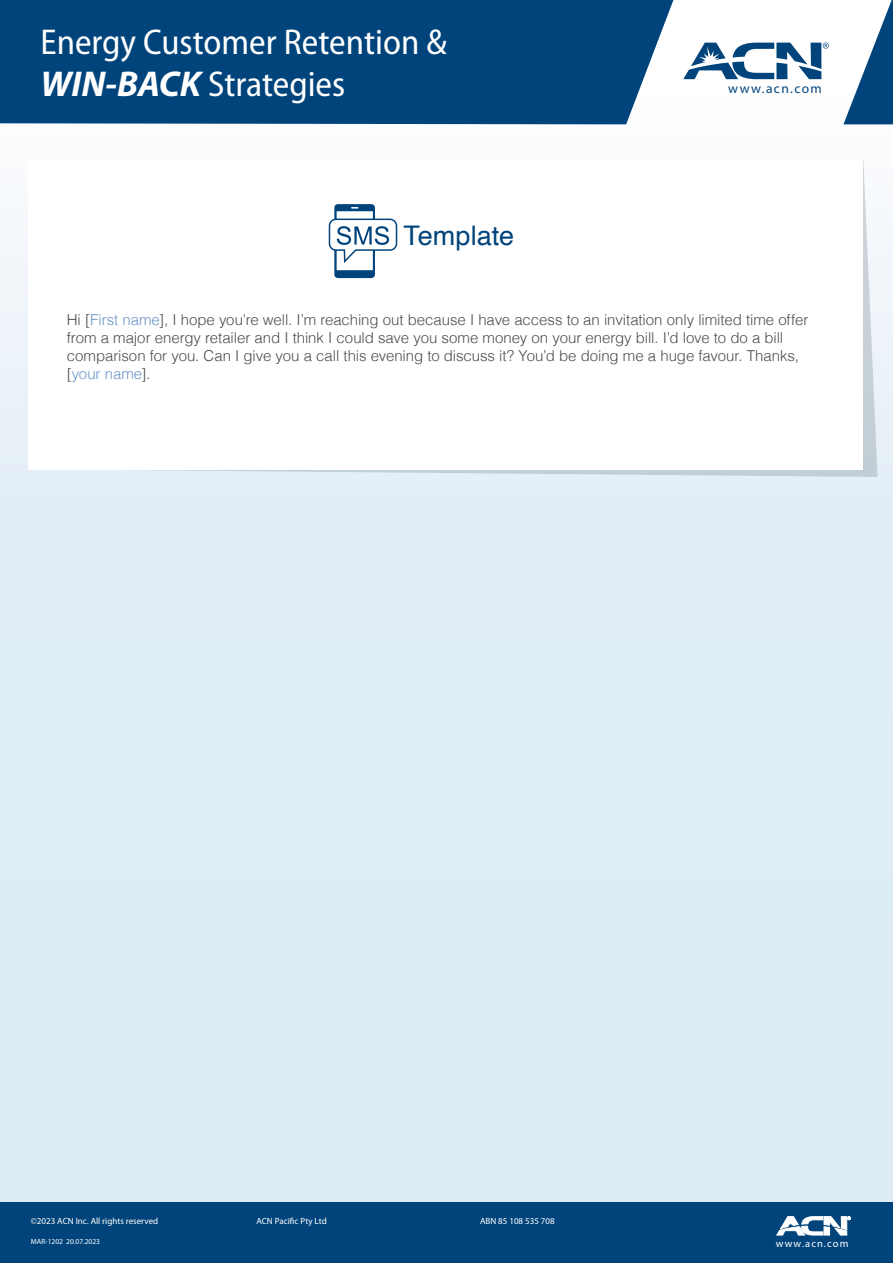
<style>
.page{position:relative;width:893px;height:1263px;background:#fff}
.page>*{position:absolute;margin:0;border:0;box-sizing:border-box;transform-origin:0 0}
.t1{font:semi-condensed 36px/42px "Myriad Pro";color:#fff}
.SUMO_Subheader_TOC{font:27px "Helvetica";letter-spacing:.005em;color:#00447b}
.SUMO_Subheader_TOC-2{font:300 15px/18px "Helvetica";letter-spacing:-.005em;color:#4b4c4d}
.t2{font:13.5px "Myriad Pro";letter-spacing:.1em;color:#00447b}
.t3{font:10.5px "Myriad Pro";letter-spacing:.1em;color:#fff}
.t4{font:9px "Myriad Pro";color:#fff}
.t5{font:7.5px "Myriad Pro";color:#fff}
.s1{font-weight:700;font-style:italic;font-stretch:normal}
.s2{color:#6994c7}
</style>
<div class="page">
<div style="left:0;top:0;width:893px;height:1263px;background:linear-gradient(to bottom,#f9fbfd,#d3e7f2)"></div>
<div style="left:0;top:1202px;width:893px;height:61px;background:#00447b"></div>
<svg style="left:777px;top:1216px;width:74px;height:19px"></svg>
<div style="left:0;top:0;width:675px;height:124px;background:#00447b"></div>
<svg style="left:843px;top:0;width:50px;height:124px"></svg>
<svg style="left:683px;top:43px;width:146px;height:36px"></svg>
<svg style="left:28px;top:159px;width:850px;height:318px"></svg>
<div style="left:28px;top:159px;width:835px;height:310px;background:#fff"></div>
<svg style="left:329px;top:204px;width:68px;height:74px"></svg>
<h1 class="t1" style="left:40px;top:20px;width:408px">Energy Customer Retention &amp;<br><span class="s1">WIN-BACK</span> Strategies</h1>
<p class="SUMO_Subheader_TOC" style="left:404px;top:214px;width:112px">Template</p>
<p class="t2" style="left:728px;top:80px;width:95px">www.acn.com</p>
<p class="SUMO_Subheader_TOC-2" style="left:67px;top:310px;width:743px">Hi [<span class="s2">First name</span>], I hope you’re well. I’m reaching out because I have access to an invitation only limited time offer from a major energy retailer and I think I could save you some money on your energy bill. I’d love to do a bill comparison for you. Can I give you a call this evening to discuss it? You’d be doing me a huge favour. Thanks, [<span class="s2">your name</span>].</p>
<p class="t4" style="left:31px;top:1216px;width:129px">©2023 ACN Inc. All rights reserved</p>
<p class="t4" style="left:256px;top:1216px;width:72px">ACN Pacific Pty Ltd</p>
<p class="t4" style="left:480px;top:1216px;width:76px">ABN 85 108 535 708</p>
<p class="t5" style="left:31px;top:1237px;width:71px">MAR-1202 20.07.2023</p>
<p class="t3" style="left:776px;top:1237px;width:74px">www.acn.com</p>
</div>
